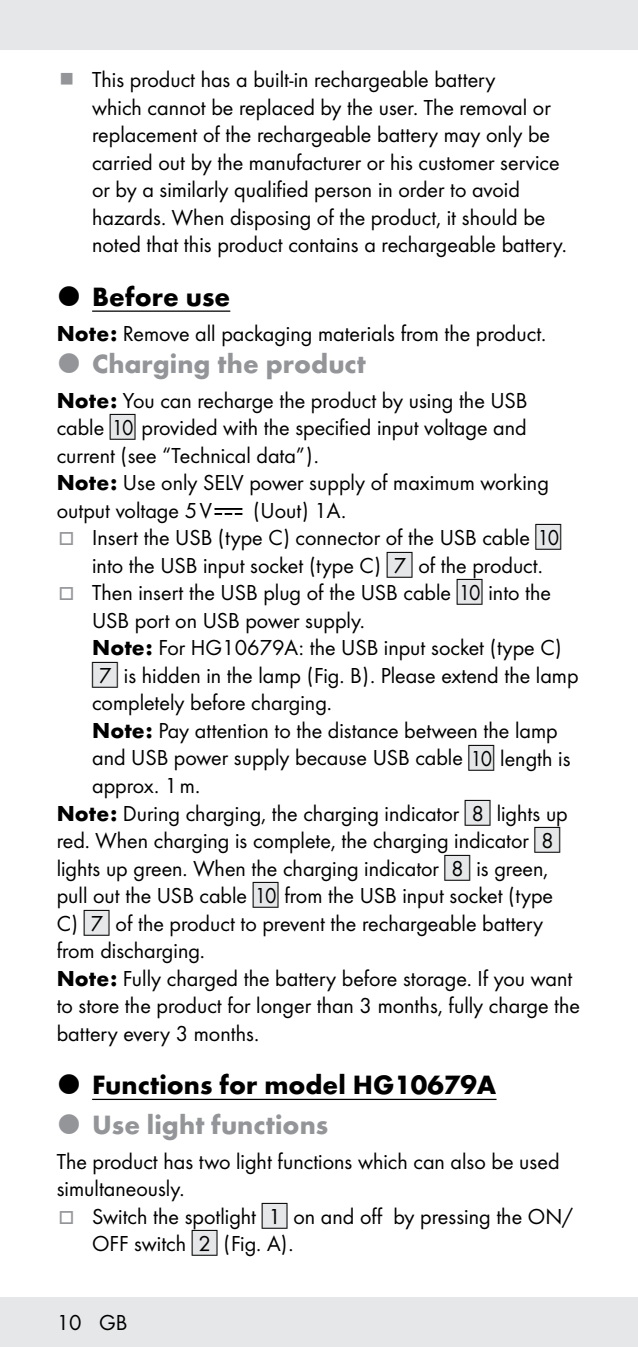
<style>
.page{position:relative;width:638px;height:1347px;background:#fff}
.page>*{position:absolute;margin:0;border:0;box-sizing:border-box;transform-origin:0 0}
.t1{font:700 27.5px "Futura";color:#939598}
.t2{font:700 27.5px "Futura";color:#000}
.t3{font:22.5px/27.5px "Futura Boo";color:#000}
.s1{font-family:"Futura";font-weight:700}
.s2{font-family:"IMP Lidl Num Box";font-size:19.75px;color:#e6e7e8}
.s3{font-family:"IMP Lidl Num Box";font-size:19.75px}
.s4{color:#939598}
</style>
<div class="page">
<div style="left:0;top:1297px;width:638px;height:49px;background:#e6e7e8"></div>
<div style="left:0;top:0;width:638px;height:50px;background:#e6e7e8"></div>
<hr style="left:92px;top:310px;width:138px;height:2px;background:#000">
<hr style="left:92px;top:1098px;width:404px;height:2px;background:#000">
<svg style="left:215px;top:508px;width:27px;height:6px"></svg>
<p class="t3" style="left:92px;top:65px;width:473px">This product has a built-in rechargeable battery<br>which cannot be replaced by the user. The removal or replacement of the rechargeable battery may only be carried out by the manufacturer or his customer service or by a similarly qualified person in order to avoid hazards. When disposing of the product, it should be noted that this product contains a rechargeable battery.</p>
<p class="t2" style="left:92px;top:277px;width:140px">Before use</p>
<p class="t3" style="left:57px;top:318px;width:488px"><span class="s1">Note:</span> Remove all packaging materials from the product.</p>
<p class="t1" style="left:92px;top:344px;width:275px">Charging the product</p>
<p class="t3" style="left:57px;top:385px;width:494px"><span class="s1">Note:</span> You can recharge the product by using the USB cable <span class="s2">[</span><span class="s3">10]</span> provided with the specified input voltage and current (see “Technical data”).<br><span class="s1">Note:</span> Use only SELV power supply of maximum working output voltage 5V</p>
<p class="t3" style="left:253px;top:495px;width:92px">(Uout) 1A.</p>
<p class="t3" style="left:58px;top:523px;width:505px;text-align:center"><span class="s4">□</span> Insert the USB (type C) connector of the USB cable <span class="s2">[</span><span class="s3">10] </span>into the USB input socket (type C) <span class="s2">[</span><span class="s3">7]</span> of the product.</p>
<p class="t3" style="left:58px;top:578px;width:494px"><span class="s4">□</span> Then insert the USB plug of the USB cable <span class="s2">[</span><span class="s3">10]</span> into the</p>
<p class="t3" style="left:92px;top:605px;width:271px">USB port on USB power supply.</p>
<p class="t3" style="left:92px;top:633px;width:471px"><span class="s1">Note:</span> For HG10679A: the USB input socket (type C)</p>
<p class="t3" style="left:92px;top:660px;width:488px"><span class="s2">[</span><span class="s3">7]</span> is hidden in the lamp (Fig. B). Please extend the lamp</p>
<p class="t3" style="left:92px;top:688px;width:238px">completely before charging.</p>
<p class="t3" style="left:92px;top:715px;width:467px"><span class="s1">Note:</span> Pay attention to the distance between the lamp</p>
<p class="t3" style="left:92px;top:743px;width:480px">and USB power supply because USB cable <span class="s2">[</span><span class="s3">10]</span> length is</p>
<p class="t3" style="left:92px;top:770px;width:107px">approx. 1m.</p>
<p class="t3" style="left:57px;top:798px;width:512px"><span class="s1">Note:</span> During charging, the charging indicator <span class="s2">[</span><span class="s3">8]</span> lights up</p>
<p class="t3" style="left:57px;top:825px;width:505px">red. When charging is complete, the charging indicator <span class="s2">[</span><span class="s3">8]</span></p>
<p class="t3" style="left:57px;top:853px;width:493px">lights up green. When the charging indicator <span class="s2">[</span><span class="s3">8]</span> is green,</p>
<p class="t3" style="left:57px;top:880px;width:498px">pull out the USB cable <span class="s2">[</span><span class="s3">10]</span> from the USB input socket (type</p>
<p class="t3" style="left:57px;top:908px;width:488px">C) <span class="s2">[</span><span class="s3">7]</span> of the product to prevent the rechargeable battery</p>
<p class="t3" style="left:57px;top:935px;width:147px">from discharging.</p>
<p class="t3" style="left:57px;top:963px;width:517px"><span class="s1">Note:</span> Fully charged the battery before storage. If you want</p>
<p class="t3" style="left:57px;top:990px;width:525px">to store the product for longer than 3 months, fully charge the</p>
<p class="t3" style="left:57px;top:1018px;width:201px">battery every 3 months.</p>
<p class="t2" style="left:92px;top:1065px;width:406px">Functions for model HG10679A</p>
<p class="t1" style="left:92px;top:1104px;width:237px">Use light functions</p>
<p class="t3" style="left:57px;top:1146px;width:504px">The product has two light functions which can also be used simultaneously.</p>
<p class="t3" style="left:92px;top:1201px;width:482px;text-indent:-34px"><span class="s4">□</span> Switch the spotlight <span class="s2">[</span><span class="s3">1]</span> on and off by pressing the ON/<br>OFF switch <span class="s2">[</span><span class="s3">2]</span> (Fig. A).</p>
<p class="t3" style="left:57px;top:1307px;width:72px">10 GB</p>
</div>
